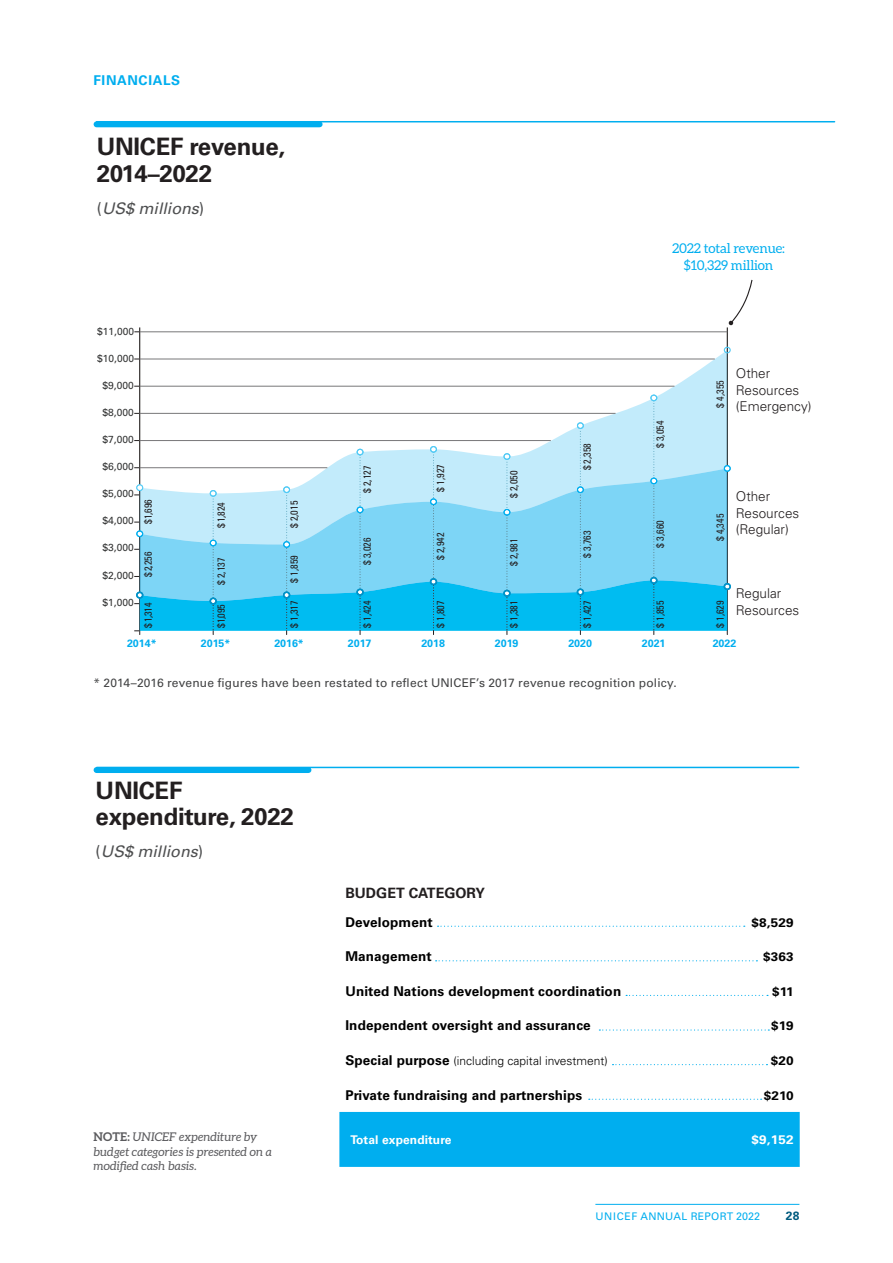
<style>
.page{position:relative;width:893px;height:1263px;background:#fff}
.page>*{position:absolute;margin:0;border:0;box-sizing:border-box;transform-origin:0 0}
.Body{font:700 24px/26.4px "Univers LT Std";letter-spacing:-.01em;color:#231f20}
.t1{font:italic 16.05px "Univers LT Std";color:#4e4f50}
.t2{font:700 14.25px "Univers LT Std";color:#231f20}
.LH_column{font:700 13.5px "Univers LT Std";letter-spacing:.01em;color:#000}
.Body-2{font:300 13.5px/16.5px "Univers LT Std";color:#231f20}
.Body-3{font:13.5px/16.5px "Aleo";letter-spacing:-.01em;color:#00aeef;text-align:center}
.t3{font:700 13.5px "Univers LT Std";letter-spacing:.05em;color:#00aeef}
.Data{font:700 12.45px "Univers LT Std";letter-spacing:.015em;color:#000;scale:1.09 1}
.Data-2{font:700 12.45px "Univers LT Std";color:#fff;scale:1.09 1}
.Note_blue{font:12px "Univers LT Pro 55 Roman";letter-spacing:.015em;color:#414243}
.Note_blue-2{font:italic 12px/14.4px "Aleo";letter-spacing:.01em;color:#5a5a5d}
.LH_column-2{font:300 12px "Univers LT Std";color:#000}
.LH_column-3{font:700 12px "Univers LT Std";letter-spacing:.01em;color:#fff}
.t4{font:700 12px "Univers LT Pro 65";color:#005b7f}
.t5{font:700 10.65px "Univers LT Pro 65";color:#00aeef}
.t6{font:10.5px "Univers LT Pro 55 Roman";letter-spacing:.025em;color:#00aeef}
.t7{font:condensed 10.2px "Univers LT Std";color:#231f20}
.t8{font:10.2px "Univers LT Pro 55 Roman";color:#313232}
.s1{font-style:normal}
.s2{font-weight:700;font-style:normal}
.s3{font-weight:700;font-size:13.5px}
.s4{font-size:10.8px}
</style>
<div class="page">
<hr style="left:595px;top:1204px;width:204px;height:1px;background:#00aeef">
<svg style="left:728px;top:279px;width:25px;height:46px"></svg>
<div style="left:339px;top:1112px;width:461px;height:55px;background:#00aeef"></div>
<div style="left:97px;top:767px;width:211px;height:6px;background:#00aeef"></div>
<hr style="left:97px;top:767px;width:702px;height:1px;background:#00aeef">
<div style="left:97px;top:121px;width:223px;height:6px;background:#00aeef"></div>
<hr style="left:97px;top:121px;width:738px;height:1px;background:#00aeef">
<svg style="left:141px;top:350px;width:586px;height:45px"></svg>
<hr style="left:140px;top:327px;width:1px;height:304px;background:#0a0604">
<hr style="left:727px;top:327px;width:1px;height:304px;background:#0a0604">
<div style="left:724px;top:583px;width:7px;height:7px;border:2px solid #0092c8;border-radius:50%"></div>
<div style="left:724px;top:465px;width:7px;height:7px;border:1px solid #00aeef;border-radius:50%"></div>
<div style="left:724px;top:347px;width:7px;height:6px;border:1px solid #51caf5;border-radius:50%"></div>
<hr style="left:140px;top:359px;width:575px;height:1px;background:#787779">
<hr style="left:140px;top:386px;width:534px;height:1px;background:#787779">
<hr style="left:140px;top:332px;width:587px;height:1px;background:#787779">
<svg style="left:134px;top:395px;width:596px;height:240px"></svg>
<hr style="left:140px;top:467px;width:187px;height:1px;background:#787779">
<svg style="left:438px;top:926px;width:307px;height:1px"></svg>
<svg style="left:626px;top:995px;width:142px;height:1px"></svg>
<svg style="left:599px;top:1029px;width:170px;height:1px"></svg>
<svg style="left:612px;top:1064px;width:155px;height:1px"></svg>
<svg style="left:589px;top:1099px;width:173px;height:1px"></svg>
<svg style="left:436px;top:960px;width:321px;height:1px"></svg>
<h3 class="t3" style="left:94px;top:72px;width:88px">FINANCIALS</h3>
<p class="Body" style="left:97px;top:134px;width:190px">UNICEF revenue,<br>2014–2022</p>
<p class="t1" style="left:97px;top:198px;width:109px"><span class="s1">(</span>US$ millions<span class="s1">)</span></p>
<p class="t8" style="left:97px;top:325px;width:39px">$11,000</p>
<p class="t8" style="left:97px;top:352px;width:39px">$10,000</p>
<p class="t8" style="left:103px;top:379px;width:33px">$9,000</p>
<p class="t8" style="left:103px;top:406px;width:33px">$8,000</p>
<p class="t8" style="left:103px;top:433px;width:33px">$7,000</p>
<p class="t8" style="left:103px;top:460px;width:33px">$6,000</p>
<p class="t8" style="left:103px;top:487px;width:33px">$5,000</p>
<p class="t8" style="left:103px;top:515px;width:33px">$4,000</p>
<p class="t8" style="left:103px;top:542px;width:33px">$3,000</p>
<p class="t8" style="left:103px;top:569px;width:33px">$2,000</p>
<p class="t7" style="left:142px;top:524px;width:26px;rotate:-90deg">$1,696</p>
<p class="t7" style="left:215px;top:528px;width:28px;rotate:-90deg">$1,824</p>
<p class="t7" style="left:288px;top:528px;width:29px;rotate:-90deg">$ 2,015</p>
<p class="t7" style="left:142px;top:577px;width:27px;rotate:-90deg">$ 2,256</p>
<p class="t7" style="left:215px;top:585px;width:29px;rotate:-90deg">$ 2,137</p>
<p class="t7" style="left:288px;top:583px;width:29px;rotate:-90deg">$ 1,859</p>
<p class="Body-3" style="left:672px;top:240px;width:114px">2022 total revenue: $10,329 million</p>
<p class="t7" style="left:361px;top:493px;width:29px;rotate:-90deg">$ 2,127</p>
<p class="t7" style="left:434px;top:491px;width:29px;rotate:-90deg">$ 1,927</p>
<p class="t7" style="left:508px;top:498px;width:29px;rotate:-90deg">$ 2,050</p>
<p class="t7" style="left:581px;top:470px;width:29px;rotate:-90deg">$ 2,358</p>
<p class="t7" style="left:654px;top:448px;width:29px;rotate:-90deg">$ 3,054</p>
<p class="t7" style="left:714px;top:407px;width:29px;rotate:-90deg">$ 4,355</p>
<p class="t7" style="left:361px;top:565px;width:29px;rotate:-90deg">$ 3,026</p>
<p class="t7" style="left:434px;top:560px;width:29px;rotate:-90deg">$ 2,942</p>
<p class="t7" style="left:507px;top:566px;width:29px;rotate:-90deg">$ 2,981</p>
<p class="t7" style="left:581px;top:558px;width:29px;rotate:-90deg">$ 3,763</p>
<p class="t7" style="left:654px;top:548px;width:29px;rotate:-90deg">$ 3,660</p>
<p class="t7" style="left:714px;top:541px;width:29px;rotate:-90deg">$ 4,345</p>
<p class="Body-2" style="left:736px;top:365px;width:77px">Other<br>Resources (Emergency)</p>
<p class="Body-2" style="left:736px;top:488px;width:65px">Other<br>Resources (Regular)</p>
<p class="t8" style="left:103px;top:596px;width:33px">$1,000</p>
<p class="t7" style="left:142px;top:628px;width:27px;rotate:-90deg">$1,314</p>
<p class="t7" style="left:215px;top:628px;width:25px;rotate:-90deg">$1,095</p>
<p class="t7" style="left:288px;top:628px;width:29px;rotate:-90deg">$ 1,317</p>
<p class="t7" style="left:361px;top:628px;width:29px;rotate:-90deg">$ 1,424</p>
<p class="t7" style="left:434px;top:628px;width:29px;rotate:-90deg">$ 1,807</p>
<p class="t7" style="left:507px;top:628px;width:29px;rotate:-90deg">$ 1,381</p>
<p class="t7" style="left:581px;top:628px;width:29px;rotate:-90deg">$ 1,427</p>
<p class="t7" style="left:654px;top:628px;width:29px;rotate:-90deg">$ 1,855</p>
<p class="t7" style="left:714px;top:628px;width:29px;rotate:-90deg">$ 1,629</p>
<p class="Body-2" style="left:736px;top:585px;width:65px">Regular<br>Resources</p>
<p class="t5" style="left:127px;top:637px;width:31px">2014*</p>
<p class="t5" style="left:201px;top:637px;width:31px">2015*</p>
<p class="t5" style="left:274px;top:637px;width:31px">2016*</p>
<p class="t5" style="left:348px;top:637px;width:25px">2017</p>
<p class="t5" style="left:421px;top:637px;width:25px">2018</p>
<p class="t5" style="left:495px;top:637px;width:25px">2019</p>
<p class="t5" style="left:568px;top:637px;width:25px">2020</p>
<p class="t5" style="left:642px;top:637px;width:25px">2021</p>
<p class="t5" style="left:713px;top:637px;width:25px">2022</p>
<p class="Note_blue" style="left:94px;top:675px;width:585px">* 2014–2016 revenue figures have been restated to reflect UNICEF’s 2017 revenue recognition policy.</p>
<p class="Body" style="left:96px;top:777px;width:200px">UNICEF expenditure, 2022</p>
<p class="t1" style="left:96px;top:842px;width:109px"><span class="s1">(</span>US$ millions<span class="s1">)</span></p>
<p class="Note_blue-2" style="left:94px;top:1130px;width:180px"><span class="s2">NOTE:</span> UNICEF expenditure by budget categories is presented on a modified cash basis.</p>
<p class="t2" style="left:345px;top:884px;width:141px">BUDGET CATEGORY</p>
<p class="LH_column" style="left:345px;top:914px;width:89px">Development</p>
<p class="Data" style="left:751px;top:915px;width:40px">$8,529</p>
<p class="LH_column" style="left:345px;top:948px;width:88px">Management</p>
<p class="Data" style="left:763px;top:949px;width:30px">$363</p>
<p class="LH_column" style="left:345px;top:983px;width:277px">United Nations development coordination</p>
<p class="Data" style="left:772px;top:984px;width:21px">$11</p>
<p class="LH_column" style="left:345px;top:1018px;width:247px">Independent oversight and assurance</p>
<p class="Data" style="left:771px;top:1019px;width:22px">$19</p>
<p class="LH_column-2" style="left:345px;top:1053px;width:264px"><span class="s3">Special purpose</span> (including capital investment)</p>
<p class="Data" style="left:771px;top:1053px;width:23px">$20</p>
<p class="LH_column" style="left:345px;top:1087px;width:238px">Private fundraising and partnerships</p>
<p class="Data" style="left:764px;top:1088px;width:29px">$210</p>
<p class="LH_column-3" style="left:350px;top:1132px;width:102px">Total expenditure</p>
<p class="Data-2" style="left:751px;top:1132px;width:40px">$9,152</p>
<p class="t6" style="left:595px;top:1210px;width:166px">UNICEF ANNUAL REPORT <span class="s4">2022</span></p>
<p class="t4" style="left:786px;top:1208px;width:15px">28</p>
</div>
